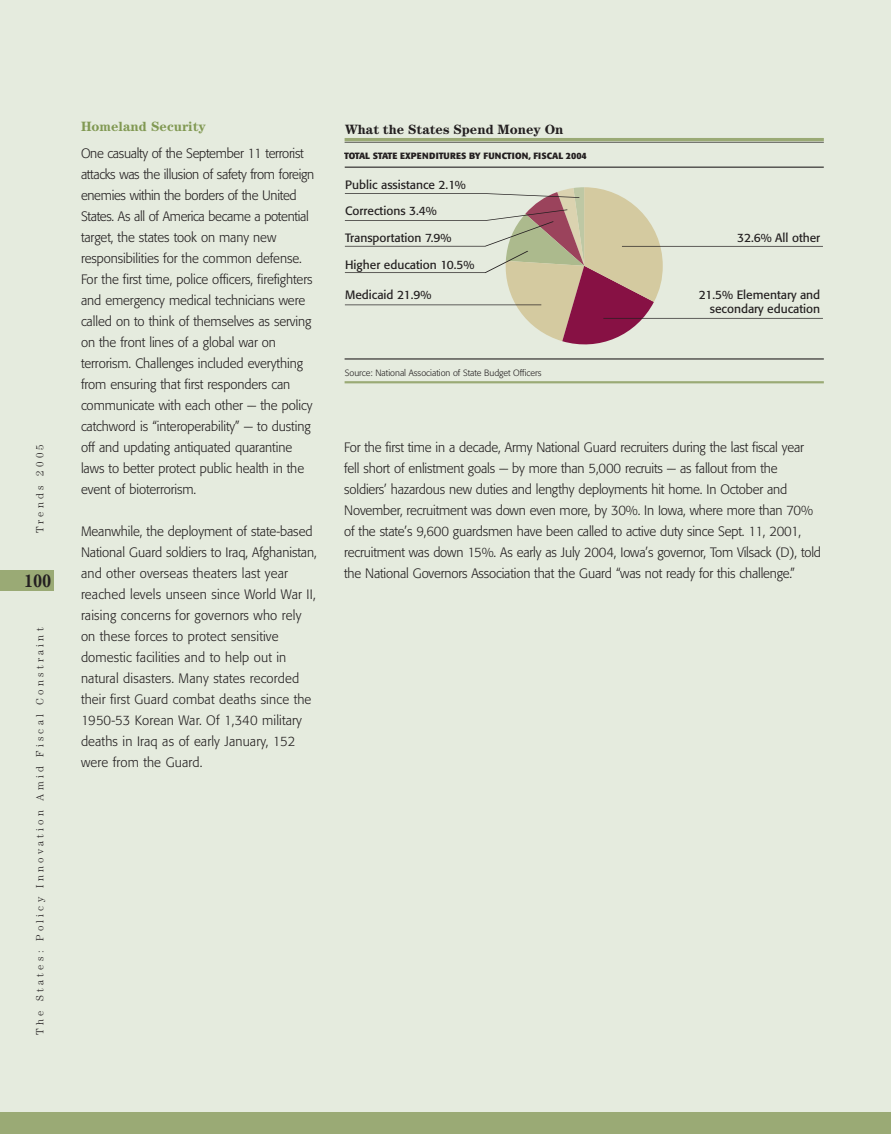
<style>
.page{position:relative;width:891px;height:1134px;background:#e5ebde}
.page>*{position:absolute;margin:0;border:0;box-sizing:border-box;transform-origin:0 0}
.t1{font:700 condensed 18px "Century";color:#231f20}
.t2{font:300 13.5px/21px "Formata";letter-spacing:-.005em;color:#231f20}
.t3{font:700 13.5px "Century";color:#231f20}
.t4{font:700 13.5px "Century";color:#819953}
.t5{font:12px/14.2px "Formata";color:#231f20;text-align:right}
.t6{font:300 10.5px "Century";letter-spacing:.31em;color:#231f20}
.t7{font:300 9px "Formata";color:#231f20}
.t8{font:700 9px "Formata";color:#231f20}
</style>
<div class="page">
<div style="left:0;top:1112px;width:891px;height:22px;background:#9aaa75"></div>
<div style="left:0;top:570px;width:54px;height:21px;background:#9aaa75"></div>
<svg style="left:344px;top:187px;width:319px;height:158px"></svg>
<hr style="left:345px;top:305px;width:196px;height:1px;background:#231f20">
<hr style="left:622px;top:246px;width:201px;height:1px;background:#231f20">
<hr style="left:603px;top:318px;width:220px;height:1px;background:#231f20">
<hr style="left:345px;top:358px;width:479px;height:2px;background:#231f20">
<hr style="left:345px;top:381px;width:479px;height:3px;background:#9aaa75">
<div style="left:345px;top:137px;width:479px;height:5px;background:#9aaa75"></div>
<hr style="left:345px;top:142px;width:479px;height:1px;background:#231f20">
<hr style="left:345px;top:166px;width:479px;height:2px;background:#231f20">
<p class="t6" style="left:36px;top:533px;width:90px;rotate:-90deg">Trends 2005</p>
<h1 class="t1" style="left:24px;top:574px;width:29px">100</h1>
<p class="t6" style="left:36px;top:1035px;width:409px;rotate:-90deg">The States: Policy Innovation Amid Fiscal Constraint</p>
<p class="t4" style="left:81px;top:121px;width:126px">Homeland Security</p>
<p class="t2" style="left:81px;top:144px;width:235px">One casualty of the September 11 terrorist attacks was the illusion of safety from foreign enemies within the borders of the United States. As all of America became a potential target, the states took on many new responsibilities for the common defense.<br>For the first time, police officers, firefighters and emergency medical technicians were called on to think of themselves as serving on the front lines of a global war on terrorism. Challenges included everything from ensuring that first responders can communicate with each other — the policy catchword is “interoperability” — to dusting off and updating antiquated quarantine laws to better protect public health in the event of bioterrorism.</p>
<p class="t2" style="left:81px;top:522px;width:237px">Meanwhile, the deployment of state-based National Guard soldiers to Iraq, Afghanistan, and other overseas theaters last year reached levels unseen since World War II, raising concerns for governors who rely on these forces to protect sensitive domestic facilities and to help out in natural disasters. Many states recorded their first Guard combat deaths since the 1950-53 Korean War. Of 1,340 military deaths in Iraq as of early January, 152 were from the Guard.</p>
<p class="t3" style="left:345px;top:125px;width:220px">What the States Spend Money On</p>
<p class="t8" style="left:344px;top:152px;width:244px">TOTAL STATE EXPENDITURES BY FUNCTION, FISCAL 2004</p>
<p class="t5" style="left:345px;top:179px;width:122px">Public assistance 2.1%</p>
<p class="t5" style="left:345px;top:205px;width:93px">Corrections 3.4%</p>
<p class="t5" style="left:345px;top:232px;width:108px">Transportation 7.9%</p>
<p class="t5" style="left:345px;top:259px;width:131px">Higher education 10.5%</p>
<p class="t5" style="left:345px;top:289px;width:88px">Medicaid 21.9%</p>
<p class="t7" style="left:345px;top:369px;width:198px">Source: National Association of State Budget Officers</p>
<p class="t5" style="left:737px;top:231px;width:85px">32.6% All other</p>
<p class="t5" style="left:699px;top:288px;width:123px">21.5% Elementary and secondary education</p>
<p class="t2" style="left:344px;top:438px;width:478px">For the first time in a decade, Army National Guard recruiters during the last fiscal year fell short of enlistment goals — by more than 5,000 recruits — as fallout from the soldiers’ hazardous new duties and lengthy deployments hit home. In October and November, recruitment was down even more, by 30%. In Iowa, where more than 70% of the state’s 9,600 guardsmen have been called to active duty since Sept. 11, 2001, recruitment was down 15%. As early as July 2004, Iowa’s governor, Tom Vilsack (D), told the National Governors Association that the Guard “was not ready for this challenge.”</p>
</div>
